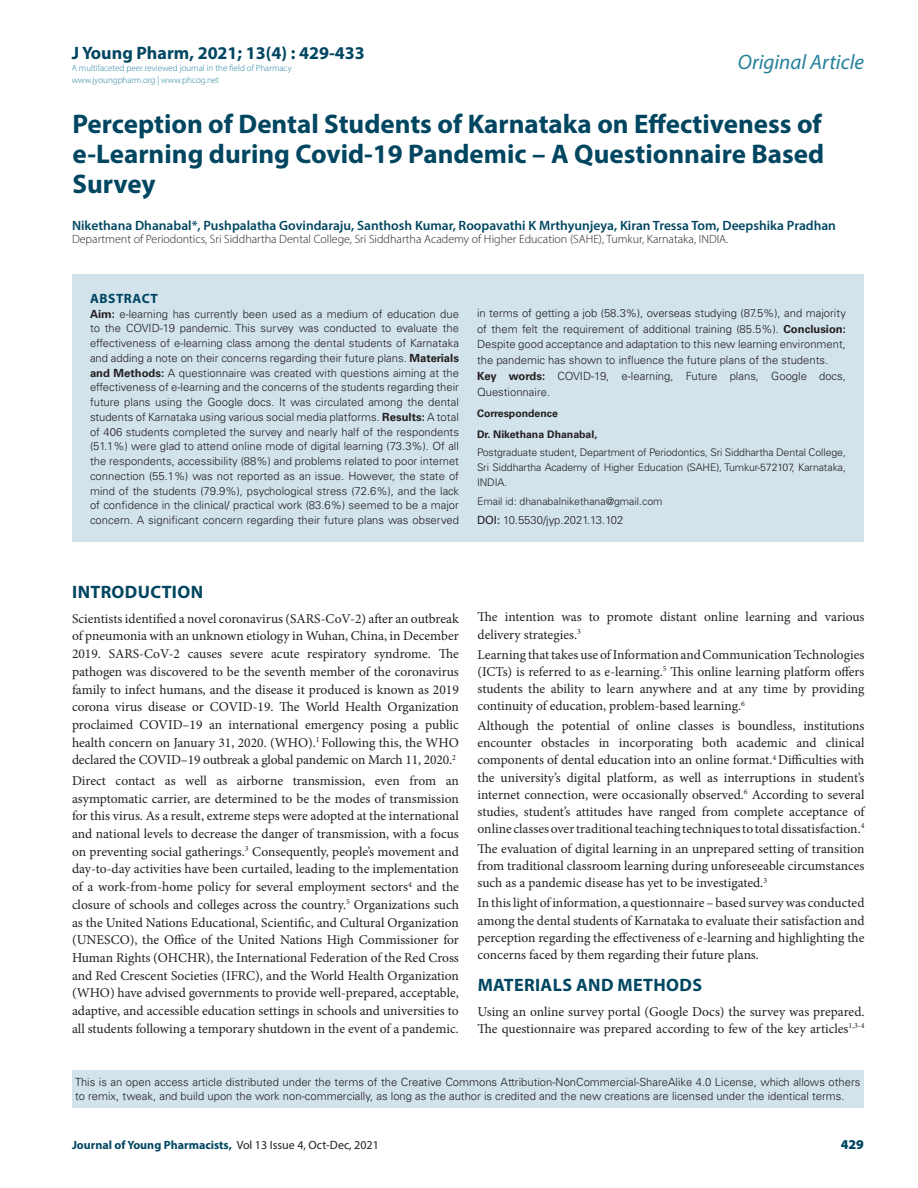
<style>
.page{position:relative;width:918px;height:1188px;background:#fff}
.page>*{position:absolute;margin:0;border:0;box-sizing:border-box;transform-origin:0 0}
.CT{font:700 27px/30px "Myriad Pro";color:#004661;text-align:justify}
.t1{font:italic 21px "Myriad Pro";color:#24809b}
._1_HD{font:700 18px "Myriad Pro";letter-spacing:.02em;color:#004661}
._1_HD-2{font:700 18px "Myriad Pro";color:#004661}
.TXT{font:13.5px/17.7px "Minion Pro";letter-spacing:-.005em;color:#231f20;text-align:justify}
.CA{font:600 13.5px "Myriad Pro";color:#004661}
.ABS_HD{font:700 13.5px "Myriad Pro";letter-spacing:.04em;color:#004661}
.RRH{font:900 13.5px "Myriad Pro";color:#004661}
.CA_Aff{font:300 12px "Myriad Pro";color:#231f20}
.RRH-2{font:700 12px "Myriad Pro";color:#004661}
.ABS_TXT{font:300 11.25px/14.7px "Univers LT Std";color:#231f20;text-align:justify}
.ABS_AU_ADD{font:300 11.25px "Univers LT Std";color:#231f20}
.ABS_ADD{font:300 10.5px/15px "Univers LT Std";letter-spacing:-.01em;color:#231f20;text-align:justify}
.ABS_ADD-2{font:700 10.5px "Univers LT Std";color:#231f20}
.t2{font:300 9px/12px "Myriad Pro";color:#24809b}
.s1{font-weight:700}
.s2{font-weight:400}
.s3{font-weight:400;color:#231f20}
</style>
<div class="page">
<div style="left:72px;top:275px;width:792px;height:267px;background:#d2e3eb"></div>
<div style="left:72px;top:1070px;width:791px;height:38px;background:#d2e3eb"></div>
<h3 class="_1_HD-2" style="left:72px;top:41px;width:295px">J Young Pharm, 2021; 13(4) : 429-433</h3>
<p class="t2" style="left:72px;top:62px;width:221px">A multifaceted peer reviewed journal in the field of Pharmacy www.jyoungpharm.org | www.phcog.net</p>
<h2 class="t1" style="left:738px;top:49px;width:128px">Original Article</h2>
<p class="CT" style="left:73px;top:108px;width:753px">Perception of Dental Students of Karnataka on Effectiveness of e-Learning during Covid-19 Pandemic – A Questionnaire Based Survey</p>
<p class="CA" style="left:72px;top:216px;width:766px">Nikethana Dhanabal*, Pushpalatha Govindaraju, Santhosh Kumar, Roopavathi K Mrthyunjeya, Kiran Tressa Tom, Deepshika Pradhan</p>
<p class="CA_Aff" style="left:72px;top:232px;width:658px">Department of Periodontics, Sri Siddhartha Dental College, Sri Siddhartha Academy of Higher Education (SAHE), Tumkur, Karnataka, INDIA.</p>
<p class="ABS_HD" style="left:90px;top:290px;width:69px">ABSTRACT</p>
<p class="ABS_TXT" style="left:90px;top:306px;width:371px"><span class="s1">Aim:</span> e-learning has currently been used as a medium of education due to the COVID-19 pandemic. This survey was conducted to evaluate the effectiveness of e-learning class among the dental students of Karnataka and adding a note on their concerns regarding their future plans. <span class="s1">Materials and Methods:</span> A questionnaire was created with questions aiming at the effectiveness of e-learning and the concerns of the students regarding their future plans using the Google docs. It was circulated among the dental students of Karnataka using various social media platforms. <span class="s1">Results:</span> A total of 406 students completed the survey and nearly half of the respondents (51.1%) were glad to attend online mode of digital learning (73.3%). Of all the respondents, accessibility (88%) and problems related to poor internet connection (55.1%) was not reported as an issue. However, the state of mind of the students (79.9%), psychological stress (72.6%), and the lack of confidence in the clinical/ practical work (83.6%) seemed to be a major concern. A significant concern regarding their future plans was observed</p>
<p class="ABS_TXT" style="left:477px;top:305px;width:371px;line-height:15.8px">in terms of getting a job (58.3%), overseas studying (87.5%), and majority of them felt the requirement of additional training (85.5%). <span class="s1">Conclusion:<br></span>Despite good acceptance and adaptation to this new learning environment, the pandemic has shown to influence the future plans of the students.</p>
<p class="ABS_TXT" style="left:477px;top:368px;width:371px;line-height:15.8px"><span class="s1">Key words:</span> COVID-19, e-learning, Future plans, Google docs,<br>Questionnaire.</p>
<p class="ABS_ADD-2" style="left:477px;top:407px;width:82px">Correspondence</p>
<p class="ABS_ADD-2" style="left:477px;top:428px;width:122px">Dr. Nikethana Dhanabal,</p>
<p class="ABS_ADD" style="left:477px;top:445px;width:371px">Postgraduate student, Department of Periodontics, Sri Siddhartha Dental College, Sri Siddhartha Academy of Higher Education (SAHE), Tumkur-572107, Karnataka, INDIA.</p>
<p class="ABS_ADD" style="left:477px;top:494px;width:187px">Email id: dhanabalnikethana@gmail.com</p>
<p class="ABS_AU_ADD" style="left:477px;top:513px;width:148px"><span class="s2">DOI:</span> 10.5530/jyp.2021.13.102</p>
<p class="_1_HD" style="left:72px;top:580px;width:132px">INTRODUCTION</p>
<p class="TXT" style="left:72px;top:610px;width:388px">Scientists identified a novel coronavirus (SARS-CoV-2) after an outbreak of pneumonia with an unknown etiology in Wuhan, China, in December 2019. SARS-CoV-2 causes severe acute respiratory syndrome. The pathogen was discovered to be the seventh member of the coronavirus family to infect humans, and the disease it produced is known as 2019 corona virus disease or COVID-19. The World Health Organization proclaimed COVID–19 an international emergency posing a public health concern on January 31, 2020. (WHO).<sup>1</sup> Following this, the WHO declared the COVID–19 outbreak a global pandemic on March 11, 2020.<sup>2</sup></p>
<p class="TXT" style="left:72px;top:772px;width:388px">Direct contact as well as airborne transmission, even from an asymptomatic carrier, are determined to be the modes of transmission for this virus. As a result, extreme steps were adopted at the international and national levels to decrease the danger of transmission, with a focus on preventing social gatherings.<sup>3</sup> Consequently, people’s movement and day-to-day activities have been curtailed, leading to the implementation of a work-from-home policy for several employment sectors<sup>4</sup> and the closure of schools and colleges across the country.<sup>5</sup> Organizations such as the United Nations Educational, Scientific, and Cultural Organization (UNESCO), the Office of the United Nations High Commissioner for Human Rights (OHCHR), the International Federation of the Red Cross and Red Crescent Societies (IFRC), and the World Health Organization (WHO) have advised governments to provide well-prepared, acceptable, adaptive, and accessible education settings in schools and universities to all students following a temporary shutdown in the event of a pandemic.</p>
<p class="TXT" style="left:478px;top:609px;width:389px;line-height:17.1px">The intention was to promote distant online learning and various delivery strategies.<sup>3</sup></p>
<p class="TXT" style="left:478px;top:646px;width:389px;line-height:17.1px">Learning that takes use of Information and Communication Technologies (ICTs) is referred to as e-learning.<sup>5</sup> This online learning platform offers students the ability to learn anywhere and at any time by providing continuity of education, problem-based learning.<sup>6</sup></p>
<p class="TXT" style="left:478px;top:717px;width:389px;line-height:17.1px">Although the potential of online classes is boundless, institutions encounter obstacles in incorporating both academic and clinical components of dental education into an online format.<sup>4</sup> Difficulties with the university’s digital platform, as well as interruptions in student’s internet connection, were occasionally observed.<sup>6</sup> According to several studies, student’s attitudes have ranged from complete acceptance of online classes over traditional teaching techniques to total dissatisfaction.<sup>4</sup></p>
<p class="TXT" style="left:478px;top:840px;width:389px;line-height:17.1px">The evaluation of digital learning in an unprepared setting of transition from traditional classroom learning during unforeseeable circumstances such as a pandemic disease has yet to be investigated.<sup>3</sup></p>
<p class="TXT" style="left:478px;top:895px;width:389px;line-height:17.1px">In this light of information, a questionnaire – based survey was conducted among the dental students of Karnataka to evaluate their satisfaction and perception regarding the effectiveness of e-learning and highlighting the concerns faced by them regarding their future plans.</p>
<p class="_1_HD" style="left:478px;top:973px;width:226px">MATERIALS AND METHODS</p>
<p class="TXT" style="left:478px;top:1003px;width:389px;line-height:17.1px">Using an online survey portal (Google Docs) the survey was prepared.<br>The questionnaire was prepared according to few of the key articles<sup>1,3-4</sup></p>
<p class="ABS_TXT" style="left:75px;top:1075px;width:787px;line-height:14.2px">This is an open access article distributed under the terms of the Creative Commons Attribution-NonCommercial-ShareAlike 4.0 License, which allows others to remix, tweak, and build upon the work non-commercially, as long as the author is credited and the new creations are licensed under the identical terms.</p>
<p class="RRH-2" style="left:72px;top:1137px;width:308px">Journal of Young Pharmacists, <span class="s3">Vol 13 Issue 4, Oct-Dec, 2021</span></p>
<p class="RRH" style="left:841px;top:1136px;width:25px">429</p>
</div>
